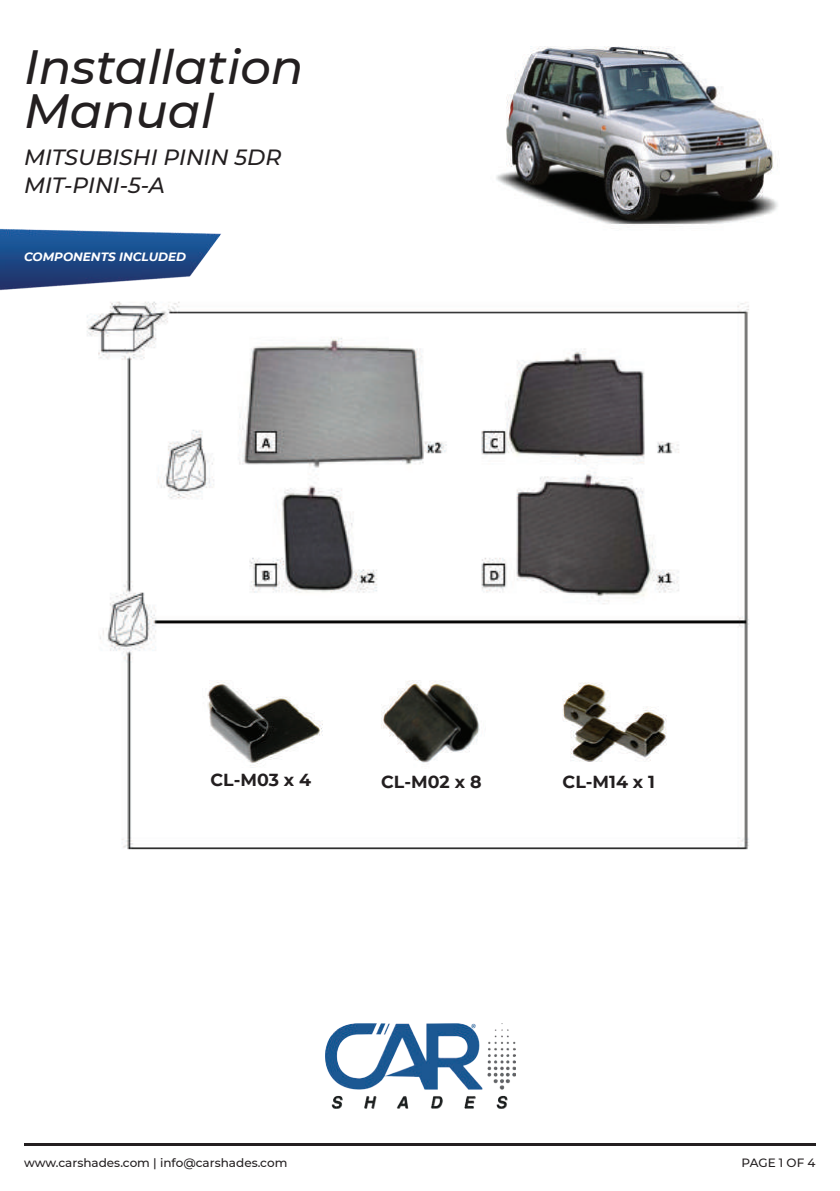
<style>
.page{position:relative;width:840px;height:1191px;background:#fff}
.page>*{position:absolute;margin:0;border:0;box-sizing:border-box;transform-origin:0 0}
.t1{font:italic 500 48px/44px "Montserrat";color:#231f20}
.t2{font:italic 500 22px/28px "Montserrat";color:#231f20}
.t3{font:700 17.4px "Montserrat";color:#231f20}
.t4{font:500 12px "Montserrat";color:#231f20}
.t5{font:italic 700 12px "Montserrat";color:#fff}
</style>
<div class="page">
<img style="left:496px;top:46px;width:282px;height:181px">
<img style="left:0;top:228px;width:221px;height:63px">
<img style="left:87px;top:301px;width:662px;height:549px">
<img style="left:325px;top:1023px;width:189px;height:85px">
<hr style="left:24px;top:1143px;width:791px;height:2px;background:#231f20">
<img style="left:202px;top:672px;width:122px;height:95px">
<img style="left:374px;top:672px;width:114px;height:97px">
<img style="left:554px;top:674px;width:119px;height:95px">
<h1 class="t1" style="left:24px;top:43px;width:281px">Installation<br>Manual</h1>
<h2 class="t2" style="left:24px;top:143px;width:259px">MITSUBISHI PININ 5DR<br>MIT-PINI-5-A</h2>
<p class="t5" style="left:24px;top:248px;width:163px">COMPONENTS INCLUDED</p>
<h3 class="t3" style="left:210px;top:767px;width:102px">CL-M03 x 4</h3>
<h3 class="t3" style="left:381px;top:769px;width:102px">CL-M02 x 8</h3>
<h3 class="t3" style="left:562px;top:769px;width:94px">CL-M14 x 1</h3>
<p class="t4" style="left:24px;top:1153px;width:265px">www.carshades.com | info@carshades.com</p>
<p class="t4" style="left:741px;top:1153px;width:75px">PAGE 1 OF 4</p>
</div>
